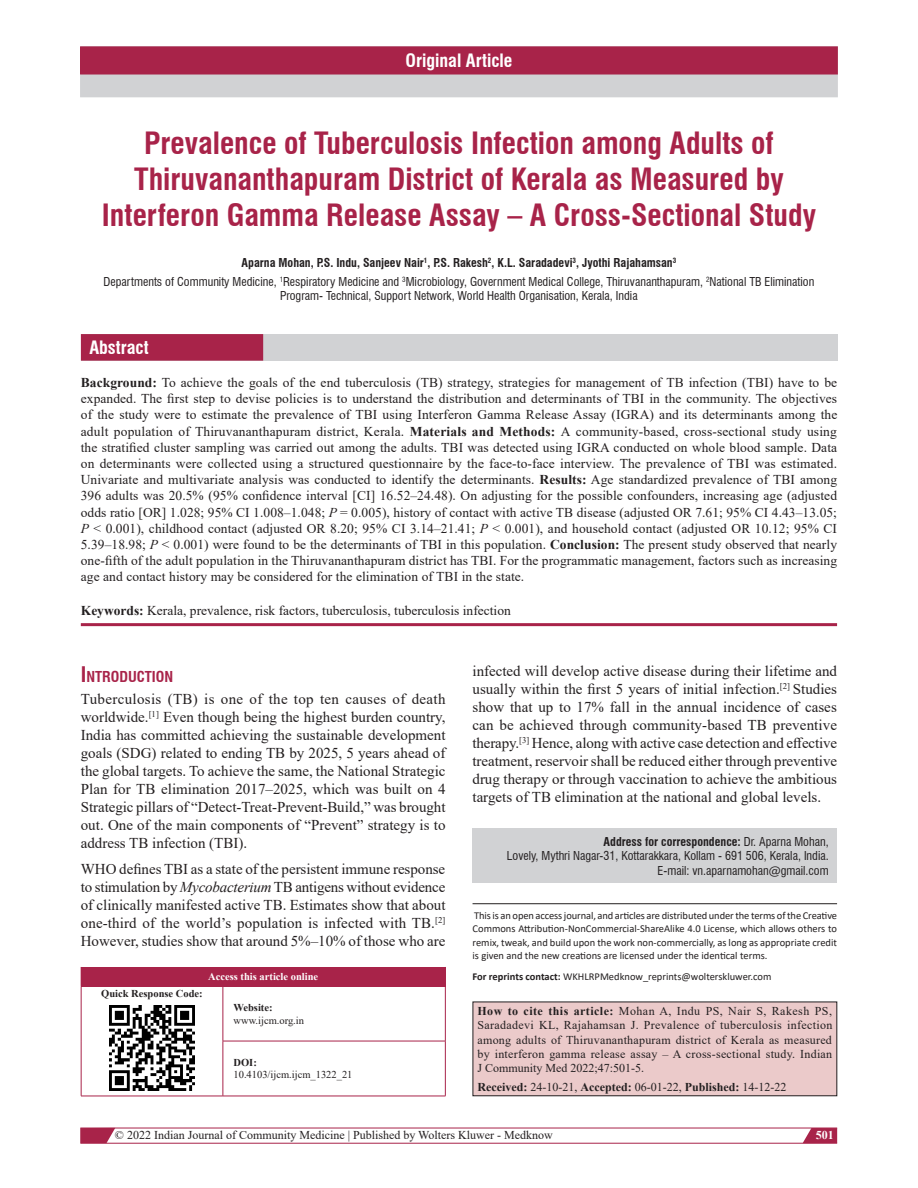
<style>
.page{position:relative;width:918px;height:1188px;background:#fff}
.page>*{position:absolute;margin:0;border:0;box-sizing:border-box;transform-origin:0 0}
.AT{font:700 condensed 30px/36px "Swiss 721 BT";color:#a82349;text-align:center}
.AH{font:700 condensed 18px "Swiss 721 BT";color:#fff}
.ABSH{font:700 condensed 18px "Swiss 721 BT";color:#fff}
.TX{font:15px/18px "Times New Roman";color:#231f20;text-align:justify}
.t1{font:700 condensed 14.7px "Swiss 721 BT";color:#a82349}
.ABS{font:13.5px/16.2px "Times New Roman";letter-spacing:.005em;color:#231f20;text-align:justify}
.KWD{font:13.5px "Times New Roman";color:#231f20}
.HTC{font:12px/14.4px "Times New Roman";color:#231f20;text-align:justify}
.AFF{font:condensed 12px/14.4px "Swiss 721 BT";color:#231f20;text-align:center}
.ADD{font:condensed 12px/14.4px "Swiss 721 BT";color:#231f20;text-align:right}
.AU{font:700 condensed 12px "Swiss 721 BT";color:#231f20}
.HIS{font:700 12px "Times New Roman";color:#231f20}
.t2{font:700 12px "Times New Roman";color:#fff}
.OS{font:10.5px/13.5px "Calibri";color:#231f20;text-align:justify}
.Website{font:10.5px/12.6px "Times New Roman";color:#231f20}
.ATAO{font:700 10.5px "Times New Roman";color:#fff}
.QRC{font:700 10.5px "Times New Roman";color:#231f20}
.s1{font-weight:700}
.s2{font-style:italic}
.s3{font-size:21px}
.s4{font-weight:400}
</style>
<div class="page">
<svg style="left:80px;top:1128px;width:758px;height:16px"></svg>
<div style="left:81px;top:334px;width:756px;height:27px;background:#d1d2d4"></div>
<div style="left:81px;top:334px;width:182px;height:27px;background:#a82349"></div>
<div style="left:80px;top:46px;width:758px;height:51px;background:#d1d2d4"></div>
<div style="left:81px;top:47px;width:756px;height:27px;background:#a82349"></div>
<div style="left:80px;top:46px;width:758px;height:29px;border:2px solid #a82349"></div>
<hr style="left:81px;top:623px;width:756px;height:3px;background:#a82349">
<div style="left:473px;top:828px;width:364px;height:55px;background:#d1d2d4"></div>
<div style="left:81px;top:967px;width:364px;height:19px;background:#a82349"></div>
<svg style="left:445px;top:967px;width:1px;height:19px"></svg>
<hr style="left:81px;top:986px;width:1px;height:55px;background:#a82349">
<hr style="left:81px;top:1041px;width:1px;height:55px;background:#a82349">
<hr style="left:81px;top:986px;width:142px;height:1px;background:#a82349">
<hr style="left:223px;top:986px;width:1px;height:55px;background:#a82349">
<hr style="left:223px;top:986px;width:223px;height:1px;background:#a82349">
<hr style="left:445px;top:986px;width:1px;height:55px;background:#a82349">
<hr style="left:81px;top:1096px;width:142px;height:1px;background:#a82349">
<hr style="left:223px;top:1041px;width:1px;height:55px;background:#a82349">
<hr style="left:223px;top:1041px;width:223px;height:1px;background:#a82349">
<hr style="left:445px;top:1041px;width:1px;height:55px;background:#a82349">
<hr style="left:223px;top:1096px;width:223px;height:1px;background:#a82349">
<img style="left:110px;top:1005px;width:84px;height:85px">
<hr style="left:473px;top:903px;width:364px;height:1px;background:#231f20">
<div style="left:473px;top:1002px;width:364px;height:94px;background:#ebcaca"></div>
<div style="left:473px;top:1002px;width:364px;height:94px;border:1px solid #231f20"></div>
<p class="AH" style="left:405px;top:50px;width:109px">Original Article</p>
<p class="AT" style="left:102px;top:125px;width:716px">Prevalence of Tuberculosis Infection among Adults of<br>Thiruvananthapuram District of Kerala as Measured by<br>Interferon Gamma Release Assay – A Cross‑Sectional Study</p>
<p class="AU" style="left:242px;top:255px;width:436px">Aparna Mohan, P.S. Indu, Sanjeev Nair<sup>1</sup>, P.S. Rakesh<sup>2</sup>, K.L. Saradadevi<sup>3</sup>, Jyothi Rajahamsan<sup>3</sup></p>
<p class="AFF" style="left:104px;top:274px;width:712px">Departments of Community Medicine, <sup>1</sup>Respiratory Medicine and <sup>3</sup>Microbiology, Government Medical College, Thiruvananthapuram, <sup>2</sup>National TB Elimination<br>Program- Technical, Support Network, World Health Organisation, Kerala, India</p>
<p class="ABSH" style="left:89px;top:337px;width:61px">Abstract</p>
<p class="ABS" style="left:81px;top:374px;width:758px"><span class="s1">Background:</span> To achieve the goals of the end tuberculosis (TB) strategy, strategies for management of TB infection (TBI) have to be expanded. The first step to devise policies is to understand the distribution and determinants of TBI in the community. The objectives of the study were to estimate the prevalence of TBI using Interferon Gamma Release Assay (IGRA) and its determinants among the adult population of Thiruvananthapuram district, Kerala. <span class="s1">Materials and Methods:</span> A community‑based, cross‑sectional study using the stratified cluster sampling was carried out among the adults. TBI was detected using IGRA conducted on whole blood sample. Data on determinants were collected using a structured questionnaire by the face‑to‑face interview. The prevalence of TBI was estimated.<br>Univariate and multivariate analysis was conducted to identify the determinants. <span class="s1">Results:</span> Age standardized prevalence of TBI among 396 adults was 20.5% (95% confidence interval [CI] 16.52–24.48). On adjusting for the possible confounders, increasing age (adjusted odds ratio [OR] 1.028; 95% CI 1.008–1.048; <span class="s2">P</span> = 0.005), history of contact with active TB disease (adjusted OR 7.61; 95% CI 4.43–13.05; <span class="s2">P</span> &lt; 0.001), childhood contact (adjusted OR 8.20; 95% CI 3.14–21.41; <span class="s2">P</span> &lt; 0.001), and household contact (adjusted OR 10.12; 95% CI 5.39–18.98; <span class="s2">P</span> &lt; 0.001) were found to be the determinants of TBI in this population. <span class="s1">Conclusion:</span> The present study observed that nearly one‑fifth of the adult population in the Thiruvananthapuram district has TBI. For the programmatic management, factors such as increasing age and contact history may be considered for the elimination of TBI in the state.</p>
<p class="KWD" style="left:81px;top:601px;width:432px"><span class="s1">Keywords:</span> Kerala, prevalence, risk factors, tuberculosis, tuberculosis infection</p>
<h1 class="t1" style="left:81px;top:667px;width:94px"><span class="s3">I</span> NTRODUCTION</h1>
<p class="TX" style="left:81px;top:689px;width:366px">Tuberculosis (TB) is one of the top ten causes of death worldwide.<sup>[1]</sup> Even though being the highest burden country, India has committed achieving the sustainable development goals (SDG) related to ending TB by 2025, 5 years ahead of the global targets. To achieve the same, the National Strategic Plan for TB elimination 2017–2025, which was built on 4<br>Strategic pillars of “Detect‑Treat‑Prevent‑Build,” was brought out. One of the main components of “Prevent” strategy is to address TB infection (TBI).</p>
<p class="TX" style="left:81px;top:860px;width:366px">WHO defines TBI as a state of the persistent immune response to stimulation by <span class="s2">Mycobacterium</span> TB antigens without evidence of clinically manifested active TB. Estimates show that about one‑third of the world’s population is infected with TB.<sup>[2] </sup>However, studies show that around 5%–10% of those who are</p>
<p class="ATAO" style="left:208px;top:969px;width:111px">Access this article online</p>
<p class="QRC" style="left:101px;top:986px;width:103px">Quick Response Code:</p>
<p class="Website" style="left:234px;top:1001px;width:72px"><span class="s1">Website: </span>www.ijcm.org.in</p>
<p class="Website" style="left:234px;top:1056px;width:121px"><span class="s1">DOI:<br></span>10.4103/ijcm.ijcm_1322_21</p>
<p class="TX" style="left:472px;top:662px;width:366px">infected will develop active disease during their lifetime and usually within the first 5 years of initial infection.<sup>[2]</sup> Studies show that up to 17% fall in the annual incidence of cases can be achieved through community‑based TB preventive therapy.<sup>[3]</sup> Hence, along with active case detection and effective treatment, reservoir shall be reduced either through preventive drug therapy or through vaccination to achieve the ambitious targets of TB elimination at the national and global levels.</p>
<p class="ADD" style="left:507px;top:834px;width:323px"><span class="s1">Address for correspondence:</span> Dr. Aparna Mohan,<br>Lovely, Mythri Nagar‑31, Kottarakkara, Kollam ‑ 691 506, Kerala, India.<br>E‑mail: vn.aparnamohan@gmail.com</p>
<p class="OS" style="left:473px;top:908px;width:366px">This is an open access journal, and articles are distributed under the terms of the Creative Commons Attribution‑NonCommercial‑ShareAlike 4.0 License, which allows others to remix, tweak, and build upon the work non‑commercially, as long as appropriate credit is given and the new creations are licensed under the identical terms.</p>
<p class="OS" style="left:473px;top:969px;width:300px"><span class="s1">For reprints contact:</span> WKHLRPMedknow_reprints@wolterskluwer.com</p>
<p class="HTC" style="left:478px;top:1003px;width:356px"><span class="s1">How to cite this article:</span> Mohan A, Indu PS, Nair S, Rakesh PS, Saradadevi KL, Rajahamsan J. Prevalence of tuberculosis infection among adults of Thiruvananthapuram district of Kerala as measured by interferon gamma release assay – A cross‑sectional study. Indian J Community Med 2022;47:501-5.</p>
<p class="HIS" style="left:478px;top:1078px;width:310px">Received: <span class="s4">24-10-21,</span> Accepted: <span class="s4">06-01-22,</span> Published: <span class="s4">14-12-22</span></p>
<p class="HTC" style="left:115px;top:1128px;width:439px">© 2022 Indian Journal of Community Medicine | Published by Wolters Kluwer - Medknow</p>
<p class="t2" style="left:816px;top:1127px;width:19px">501</p>
</div>
